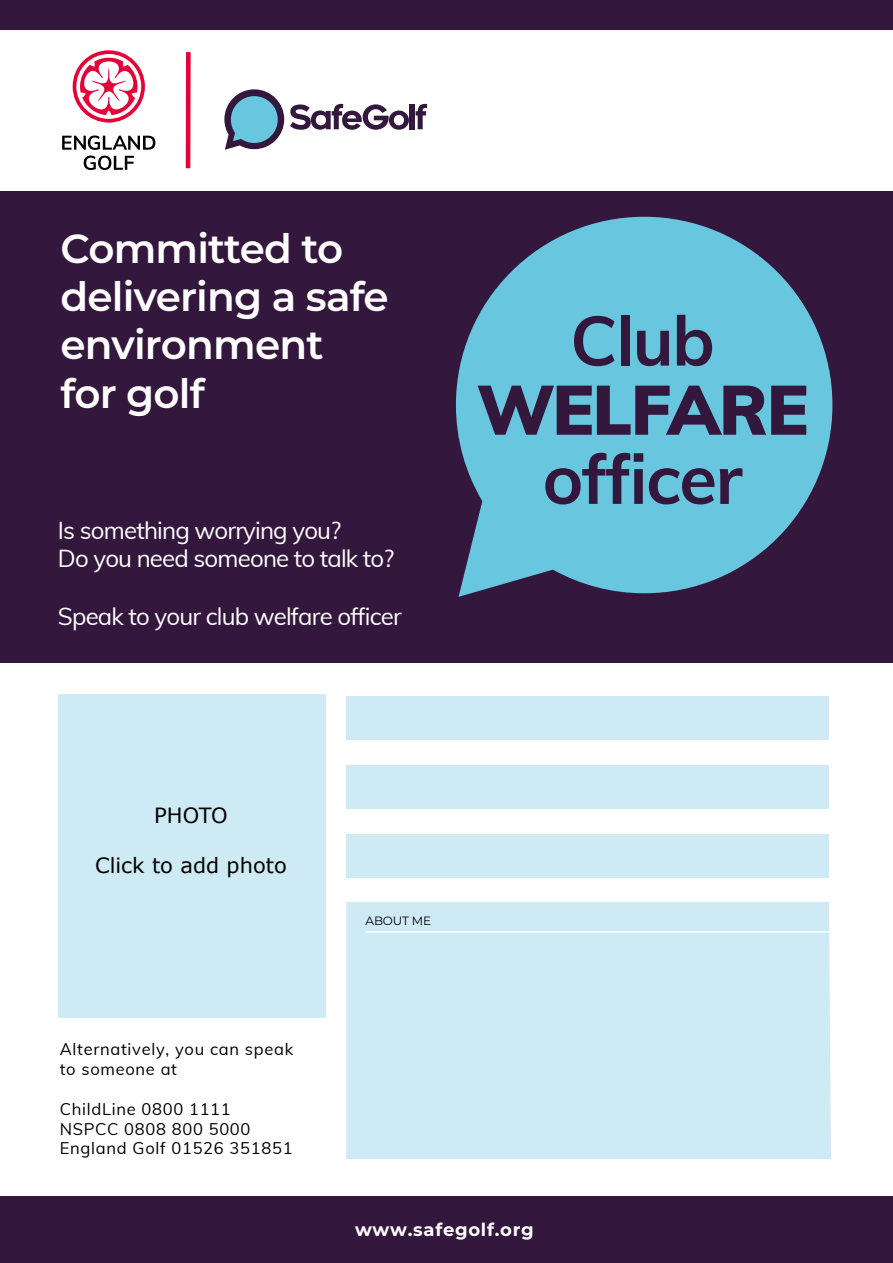
<style>
.page{position:relative;width:893px;height:1263px;background:#fff}
.page>*{position:absolute;margin:0;border:0;box-sizing:border-box;transform-origin:0 0}
.t1{font:700 69px "Muli";letter-spacing:-.02em;color:#34173d}
.t2{font:900 69px "Muli";letter-spacing:-.02em;color:#34173d}
.t3{font:600 40.5px/48.3px "Montserrat";letter-spacing:-.02em;color:#fff}
.t4{font:24px/28.8px "Muli";letter-spacing:-.035em;color:#fff}
.t5{font:21px "Verdana";color:#000}
.t6{font:700 18px "Montserrat";letter-spacing:.04em;color:#fff}
.t7{font:16.5px/19.8px "Muli";letter-spacing:.045em;color:#000}
.t8{font:12px "Montserrat";letter-spacing:-.01em;color:#000}
</style>
<div class="page">
<div style="left:0;top:192px;width:893px;height:471px;background:#34173d"></div>
<div style="left:0;top:0;width:893px;height:30px;background:#34173d"></div>
<div style="left:0;top:1196px;width:893px;height:66px;background:#34173d"></div>
<div style="left:346px;top:765px;width:483px;height:44px;background:#ceeaf4"></div>
<div style="left:346px;top:834px;width:483px;height:44px;background:#ceeaf4"></div>
<div style="left:346px;top:902px;width:485px;height:257px;background:#ceeaf4"></div>
<div style="left:58px;top:695px;width:267px;height:323px;background:#ceeaf4"></div>
<div style="left:346px;top:695px;width:483px;height:44px;background:#ceeaf4"></div>
<svg style="left:224px;top:89px;width:60px;height:61px"></svg>
<svg style="left:290px;top:104px;width:119px;height:26px"></svg>
<div style="left:410px;top:104px;width:5px;height:25px;background:#34173d"></div>
<svg style="left:416px;top:104px;width:11px;height:25px"></svg>
<svg style="left:73px;top:50px;width:72px;height:73px"></svg>
<svg style="left:62px;top:135px;width:93px;height:15px"></svg>
<svg style="left:84px;top:156px;width:50px;height:14px"></svg>
<div style="left:186px;top:52px;width:5px;height:116px;background:#e40138"></div>
<svg style="left:456px;top:217px;width:376px;height:380px;fill:#69c6df"></svg>
<hr style="left:366px;top:931px;width:471px;height:2px;background:#fff">
<h2 class="t3" style="left:61px;top:223px;width:330px">Committed to delivering a safe environment for golf</h2>
<h3 class="t4" style="left:58px;top:514px;width:338px">Is something worrying you?<br>Do you need someone to talk to?</h3>
<h3 class="t4" style="left:58px;top:601px;width:345px">Speak to your club welfare officer</h3>
<h1 class="t1" style="left:570px;top:290px;width:146px">Club</h1>
<h1 class="t2" style="left:477px;top:359px;width:333px">WELFARE</h1>
<h1 class="t1" style="left:543px;top:429px;width:202px">officer</h1>
<p class="t5" style="left:154px;top:802px;width:75px">PHOTO</p>
<p class="t5" style="left:95px;top:852px;width:193px">Click to add photo</p>
<p class="t7" style="left:60px;top:1039px;width:235px">Alternatively, you can speak to someone at</p>
<p class="t7" style="left:60px;top:1098px;width:234px">ChildLine 0800 1111<br>NSPCC 0808 800 5000<br>England Golf 01526 351851</p>
<p class="t8" style="left:366px;top:913px;width:67px">ABOUT ME</p>
<p class="t6" style="left:355px;top:1216px;width:180px">www.safegolf.org</p>
</div>
